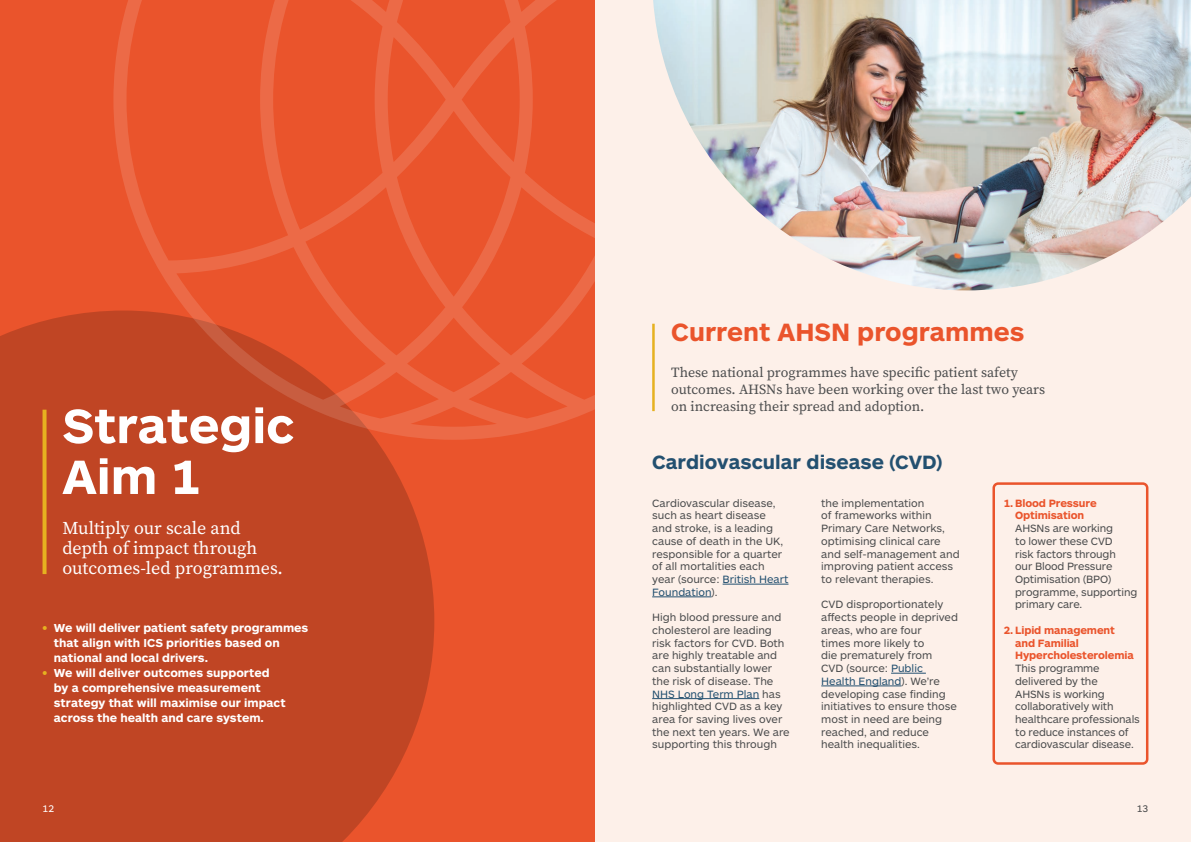
<style>
.page{position:relative;width:1191px;height:842px;background:#fff}
.page>*{position:absolute;margin:0;border:0;box-sizing:border-box;transform-origin:0 0}
.Heading_1{font:700 50px/50.9px "ARS Maquette";color:#fff}
.Heading_2{font:700 26px "ARS Maquette";color:#ea542c}
.Heading_2-2{font:700 20px "ARS Maquette";color:#235070}
.Lead_in{font:18px/20px "Source Serif Pro";color:#fff}
.t1{font:14px/17px "Source Serif Pro";color:#4b4c4d}
.t2{font:700 12px/15px "ARS Maquette";color:#fff}
.t3{font:11px/12.7px "ARS Maquette";color:#4b4c4d}
.Heading_3{font:700 11px/12.7px "ARS Maquette";letter-spacing:-.01em;color:#ea542c;text-align:center}
.t4{font:10px "ARS Maquette";color:#fff}
.t5{font:10px "ARS Maquette";color:#4b4c4d}
.s1{color:#e6b120}
.s2{color:#235070}
</style>
<div class="page">
<div style="left:0;top:0;width:595px;height:842px;background:#ea542c"></div>
<div style="left:0;top:311px;width:434px;height:531px;background:#c04524"></div>
<svg style="left:113px;top:0;width:482px;height:440px"></svg>
<div style="left:595px;top:0;width:596px;height:842px;background:#fdf0e9"></div>
<svg style="left:43px;top:410px;width:4px;height:164px"></svg>
<hr style="left:652px;top:324px;width:2px;height:87px;background:#e6b120">
<img style="left:653px;top:0;width:538px;height:290px">
<hr style="left:722px;top:584px;width:66px;height:1px;background:#235070">
<hr style="left:652px;top:597px;width:59px;height:1px;background:#235070">
<hr style="left:652px;top:698px;width:107px;height:1px;background:#235070">
<hr style="left:891px;top:673px;width:35px;height:1px;background:#235070">
<hr style="left:821px;top:686px;width:80px;height:1px;background:#235070">
<div style="left:992px;top:482px;width:156px;height:283px;border:2px solid #ea542c;border-radius:4px"></div>
<p class="Heading_1" style="left:62px;top:398px;width:233px">Strategic<br>Aim 1</p>
<p class="Lead_in" style="left:62px;top:518px;width:222px">Multiply our scale and depth of impact through outcomes-led programmes.</p>
<p class="t2" style="left:54px;top:620px;width:256px;text-indent:-11px"><span class="s1">•</span> We will deliver patient safety programmes that align with ICS priorities based on national and local drivers.</p>
<p class="t2" style="left:54px;top:665px;width:233px;text-indent:-11px"><span class="s1">•</span> We will deliver outcomes supported by a comprehensive measurement strategy that will maximise our impact across the health and care system.</p>
<p class="Heading_2" style="left:671px;top:315px;width:355px">Current AHSN programmes</p>
<p class="t1" style="left:671px;top:364px;width:375px">These national programmes have specific patient safety outcomes. AHSNs have been working over the last two years on increasing their spread and adoption.</p>
<p class="Heading_2-2" style="left:652px;top:449px;width:291px">Cardiovascular disease (CVD)</p>
<p class="t3" style="left:652px;top:496px;width:138px">Cardiovascular disease, such as heart disease<br>and stroke, is a leading cause of death in the UK, responsible for a quarter of all mortalities each year (source: <span class="s2">British Heart<br>Foundation</span>).</p>
<p class="t3" style="left:652px;top:610px;width:139px">High blood pressure and cholesterol are leading risk factors for CVD. Both are highly treatable and can substantially lower the risk of disease. The<br><span class="s2">NHS Long Term Plan</span> has highlighted CVD as a key area for saving lives over the next ten years. We are supporting this through</p>
<p class="t3" style="left:821px;top:496px;width:140px">the implementation<br>of frameworks within<br>Primary Care Networks, optimising clinical care and self-management and improving patient access to relevant therapies.</p>
<p class="t3" style="left:821px;top:598px;width:138px">CVD disproportionately affects people in deprived areas, who are four<br>times more likely to<br>die prematurely from<br>CVD (source: <span class="s2">Public<br>Health England</span>). We’re developing case finding initiatives to ensure those most in need are being reached, and reduce health inequalities.</p>
<p class="Heading_3" style="left:1003px;top:496px;width:94px">1. Blood Pressure<br>Optimisation</p>
<p class="t3" style="left:1015px;top:521px;width:124px">AHSNs are working<br>to lower these CVD<br>risk factors through<br>our Blood Pressure<br>Optimisation (BPO) programme, supporting primary care.</p>
<p class="Heading_3" style="left:1015px;top:623px;width:120px;text-align:left;text-indent:-11px">2. Lipid management and Familial<br>Hypercholesterolemia</p>
<p class="t3" style="left:1015px;top:661px;width:126px">This programme delivered by the<br>AHSNs is working collaboratively with healthcare professionals to reduce instances of cardiovascular disease.</p>
<p class="t4" style="left:43px;top:802px;width:13px">12</p>
<p class="t5" style="left:1136px;top:802px;width:13px">13</p>
</div>
